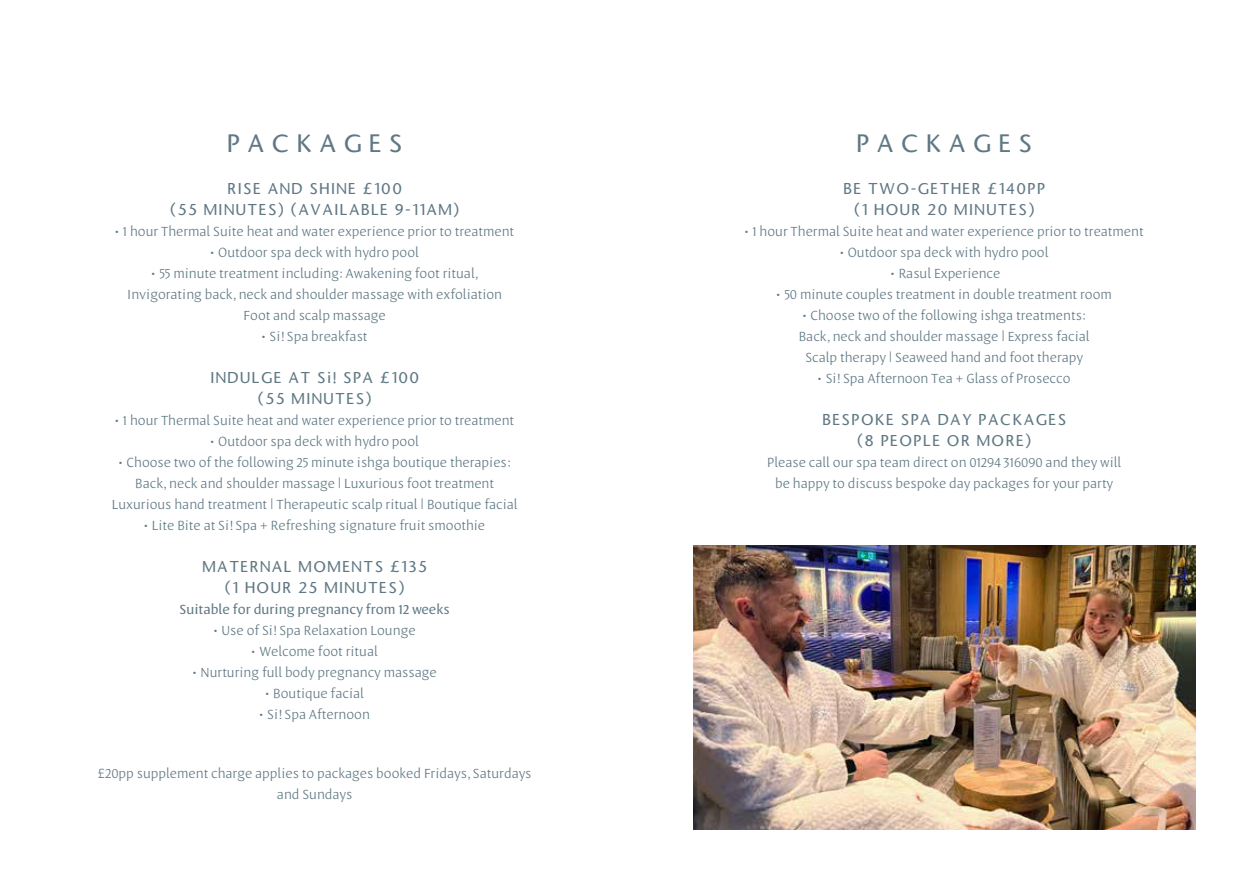
<style>
.page{position:relative;width:1259px;height:893px;background:#fff}
.page>*{position:absolute;margin:0;border:0;box-sizing:border-box;transform-origin:0 0}
.t1{font:500 24px "Stone Sans";letter-spacing:.31em;color:#5f7884}
.t2{font:300 15px/21px "Leksa Sans";color:#5f7884;text-align:center}
.t3{font:500 15px/21px "Stone Sans";letter-spacing:.1em;color:#5f7884;text-align:center}
.t4{font:15px "Leksa Sans";color:#5f7884}
</style>
<div class="page">
<img style="left:693px;top:545px;width:502px;height:284px">
<h1 class="t1" style="left:227px;top:128px;width:177px">PACKAGES</h1>
<p class="t3" style="left:170px;top:178px;width:291px">RISE AND SHINE £100<br>(55 MINUTES) (AVAILABLE 9-11AM)</p>
<p class="t2" style="left:115px;top:220px;width:400px">• 1 hour Thermal Suite heat and water experience prior to treatment</p>
<p class="t2" style="left:210px;top:241px;width:210px">• Outdoor spa deck with hydro pool</p>
<p class="t2" style="left:127px;top:262px;width:376px">• 55 minute treatment including: Awakening foot ritual,<br>Invigorating back, neck and shoulder massage with exfoliation<br>Foot and scalp massage</p>
<p class="t2" style="left:262px;top:325px;width:107px">• Si! Spa breakfast</p>
<p class="t3" style="left:210px;top:367px;width:210px">INDULGE AT Si! SPA £100 (55 MINUTES)</p>
<p class="t2" style="left:115px;top:409px;width:400px">• 1 hour Thermal Suite heat and water experience prior to treatment</p>
<p class="t2" style="left:210px;top:430px;width:210px">• Outdoor spa deck with hydro pool</p>
<p class="t2" style="left:112px;top:451px;width:407px">• Choose two of the following 25 minute ishga boutique therapies:<br>Back, neck and shoulder massage | Luxurious foot treatment<br>Luxurious hand treatment | Therapeutic scalp ritual | Boutique facial</p>
<p class="t2" style="left:144px;top:514px;width:342px">• Lite Bite at Si! Spa + Refreshing signature fruit smoothie</p>
<p class="t3" style="left:202px;top:556px;width:226px">MATERNAL MOMENTS £135 (1 HOUR 25 MINUTES)</p>
<p class="t4" style="left:179px;top:600px;width:272px">Suitable for during pregnancy from 12 weeks</p>
<p class="t2" style="left:214px;top:619px;width:203px">• Use of Si! Spa Relaxation Lounge</p>
<p class="t2" style="left:251px;top:640px;width:128px">• Welcome foot ritual</p>
<p class="t2" style="left:193px;top:661px;width:245px">• Nurturing full body pregnancy massage</p>
<p class="t2" style="left:265px;top:682px;width:100px">• Boutique facial</p>
<p class="t2" style="left:259px;top:703px;width:112px">• Si! Spa Afternoon</p>
<p class="t2" style="left:98px;top:763px;width:435px">£20pp supplement charge applies to packages booked Fridays, Saturdays and Sundays</p>
<h1 class="t1" style="left:856px;top:128px;width:177px">PACKAGES</h1>
<p class="t3" style="left:843px;top:178px;width:203px">BE TWO-GETHER £140PP (1 HOUR 20 MINUTES)</p>
<p class="t2" style="left:744px;top:220px;width:400px">• 1 hour Thermal Suite heat and water experience prior to treatment</p>
<p class="t2" style="left:840px;top:241px;width:210px">• Outdoor spa deck with hydro pool</p>
<p class="t2" style="left:891px;top:262px;width:111px">• Rasul Experience</p>
<p class="t2" style="left:776px;top:283px;width:337px">• 50 minute couples treatment in double treatment room</p>
<p class="t2" style="left:798px;top:304px;width:292px">• Choose two of the following ishga treatments:<br>Back, neck and shoulder massage | Express facial<br>Scalp therapy | Seaweed hand and foot therapy</p>
<p class="t2" style="left:818px;top:367px;width:254px">• Si! Spa Afternoon Tea + Glass of Prosecco</p>
<p class="t3" style="left:822px;top:409px;width:245px">BESPOKE SPA DAY PACKAGES (8 PEOPLE OR MORE)</p>
<p class="t2" style="left:767px;top:451px;width:356px">Please call our spa team direct on 01294 316090 and they will be happy to discuss bespoke day packages for your party</p>
</div>
